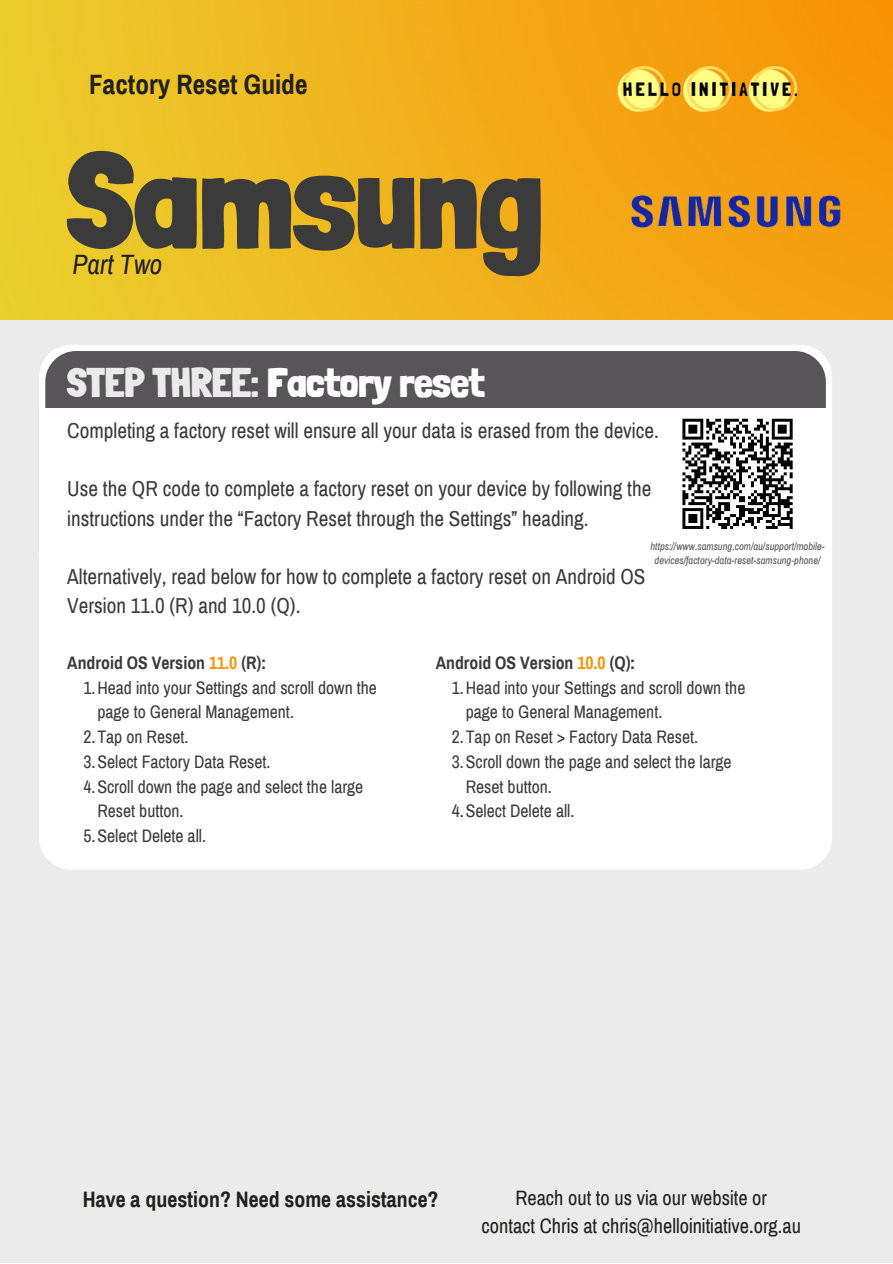
<style>
.page{position:relative;width:893px;height:1264px;background:#fff}
.page>*{position:absolute;margin:0;border:0;box-sizing:border-box;transform-origin:0 0}
.t1{font:900 137.4px "Londrina Solid";color:#3b3b3b}
.t2{font:900 40.5px "Londrina Solid";color:#fff}
.t3{font:700 27.3px "Archivo Narrow";color:#20201f}
.t4{font:italic 27.3px "Archivo Narrow";color:#20201f}
.t5{font:700 21.75px "Archivo Narrow";color:#20201f}
.t6{font:21.15px/29.2px "Archivo Narrow";color:#3b3b3b}
.t7{font:20.25px/28px "Archivo Narrow";color:#20201f;text-align:center}
.t8{font:17.7px "Archivo Narrow";color:#3b3b3b}
.t9{font:700 17.7px "Archivo Narrow";color:#3b3b3b}
.t10{font:italic 10.5px/14px "Archivo Narrow";color:#575557;text-align:center}
.s1{color:#ebebeb}
.s2{color:#f79605}
</style>
<div class="page">
<div style="left:0;top:0;width:892px;height:1262px;background:#ebebeb"></div>
<img style="left:0;top:0;width:892px;height:319px">
<div style="left:39px;top:345px;width:793px;height:524px;background:#fff;border-radius:32px"></div>
<div style="left:45px;top:351px;width:780px;height:164px;background:#575557;border-radius:31px"></div>
<div style="left:39px;top:408px;width:793px;height:148px;background:#fff"></div>
<img style="left:612px;top:62px;width:190px;height:54px">
<svg style="left:682px;top:419px;width:110px;height:110px"></svg>
<img style="left:624px;top:186px;width:226px;height:50px">
<h3 class="t3" style="left:89px;top:70px;width:220px">Factory Reset Guide</h3>
<h1 class="t1" style="left:67px;top:118px;width:477px">Samsung</h1>
<h3 class="t4" style="left:73px;top:250px;width:91px">Part Two</h3>
<h2 class="t2" style="left:67px;top:358px;width:418px"><span class="s1">STEP THREE:</span> Factory reset</h2>
<p class="t6" style="left:67px;top:416px;width:593px">Completing a factory reset will ensure all your data is erased from the device.</p>
<p class="t6" style="left:67px;top:475px;width:585px">Use the QR code to complete a factory reset on your device by following the instructions under the “Factory Reset through the Settings” heading.</p>
<p class="t6" style="left:67px;top:562px;width:579px">Alternatively, read below for how to complete a factory reset on Android OS<br>Version 11.0 (R) and 10.0 (Q).</p>
<p class="t10" style="left:650px;top:540px;width:176px">https://www.samsung.com/au/support/mobile&shy;devices/factory-data-reset-samsung-phone/</p>
<p class="t9" style="left:67px;top:653px;width:200px">Android OS Version <span class="s2">11.0</span> (R):</p>
<p class="t8" style="left:84px;top:678px;width:295px">1.Head into your Settings and scroll down the</p>
<p class="t8" style="left:97px;top:703px;width:198px">page to General Management.</p>
<p class="t8" style="left:84px;top:727px;width:106px">2.Tap on Reset.</p>
<p class="t8" style="left:84px;top:752px;width:188px">3.Select Factory Data Reset.</p>
<p class="t8" style="left:84px;top:777px;width:281px">4.Scroll down the page and select the large</p>
<p class="t8" style="left:97px;top:801px;width:88px">Reset button.</p>
<p class="t8" style="left:84px;top:826px;width:124px">5.Select Delete all.</p>
<p class="t9" style="left:435px;top:653px;width:201px">Android OS Version <span class="s2">10.0</span> (Q):</p>
<p class="t8" style="left:452px;top:678px;width:295px">1.Head into your Settings and scroll down the</p>
<p class="t8" style="left:465px;top:703px;width:198px">page to General Management.</p>
<p class="t8" style="left:452px;top:727px;width:248px">2.Tap on Reset &gt; Factory Data Reset.</p>
<p class="t8" style="left:452px;top:752px;width:281px">3.Scroll down the page and select the large</p>
<p class="t8" style="left:465px;top:777px;width:88px">Reset button.</p>
<p class="t8" style="left:452px;top:801px;width:124px">4.Select Delete all.</p>
<p class="t5" style="left:83px;top:1188px;width:357px">Have a question? Need some assistance?</p>
<p class="t7" style="left:481px;top:1184px;width:321px">Reach out to us via our website or<br>contact Chris at chris@helloinitiative.org.au</p>
</div>
